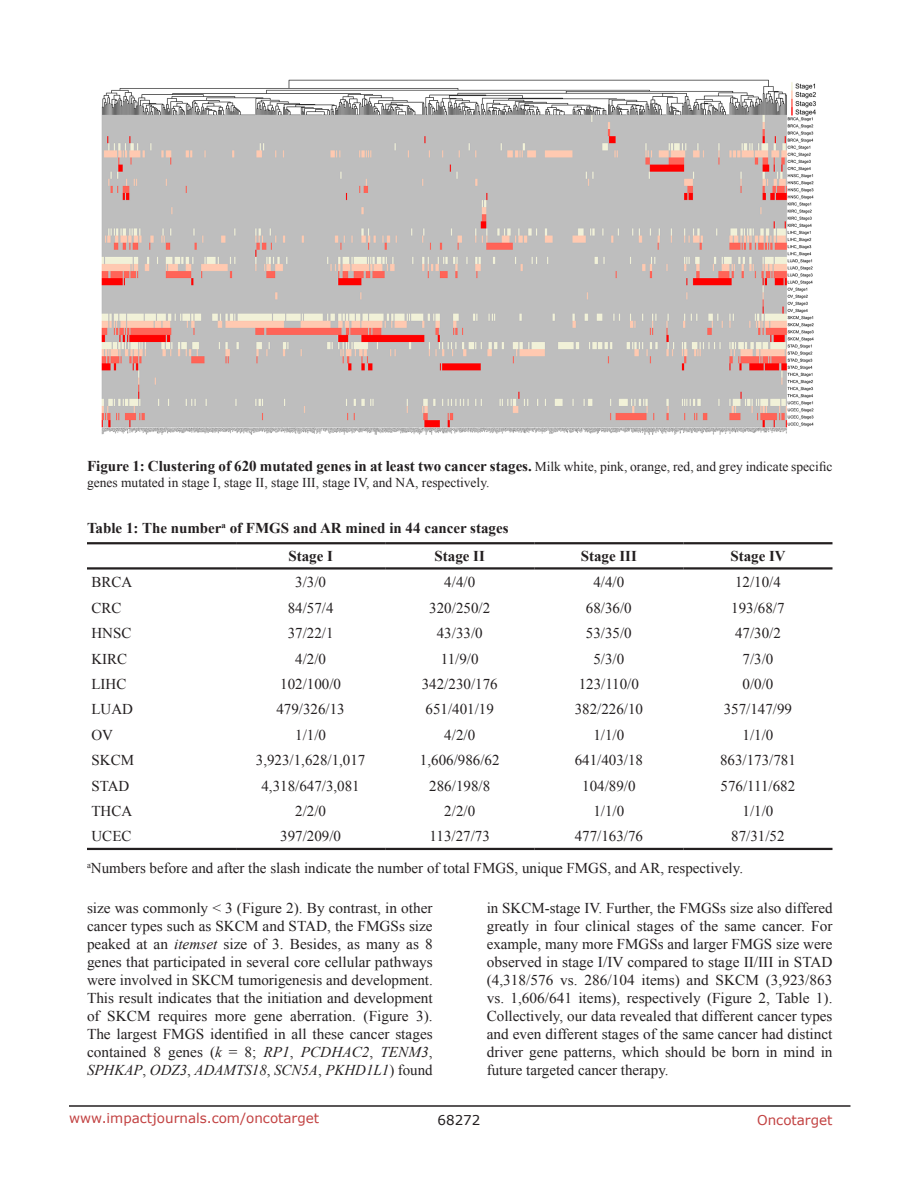
<style>
.page{position:relative;width:918px;height:1188px;background:#fff}
.page>*{position:absolute;margin:0;border:0;box-sizing:border-box;transform-origin:0 0}
.BodyText{font:15px/18px "Times New Roman";color:#231f20;text-align:justify}
.TableText1_Center{font:15px "Times New Roman";color:#231f20}
.TableText1{font:15px "Times New Roman";color:#231f20}
.figuretext{font:700 15px "Times New Roman";color:#231f20}
.Table_head{font:700 15px "Times New Roman";color:#231f20}
.Table_head_centre{font:700 15px "Times New Roman";color:#231f20}
.figuretext-2{font:13.5px "Times New Roman";color:#231f20}
.t1{font:13.5px "Verdana";color:#c24141}
.t2{font:13.5px "Verdana";color:#231f20}
.s1{font-weight:400;font-size:13.5px}
.s2{font-style:italic}
</style>
<div class="page">
<hr style="left:69px;top:1105px;width:781px;height:2px;background:#231f20">
<img style="left:101px;top:79px;width:715px;height:356px">
<svg style="left:87px;top:544px;width:745px;height:1px"></svg>
<hr style="left:87px;top:542px;width:149px;height:2px;background:#231f20">
<hr style="left:236px;top:542px;width:149px;height:2px;background:#231f20">
<hr style="left:385px;top:542px;width:149px;height:2px;background:#231f20">
<hr style="left:534px;top:542px;width:149px;height:2px;background:#231f20">
<hr style="left:683px;top:542px;width:150px;height:2px;background:#231f20">
<hr style="left:87px;top:567px;width:149px;height:3px;background:#231f20">
<hr style="left:236px;top:567px;width:149px;height:3px;background:#231f20">
<hr style="left:385px;top:567px;width:149px;height:3px;background:#231f20">
<hr style="left:534px;top:567px;width:149px;height:3px;background:#231f20">
<hr style="left:683px;top:567px;width:150px;height:3px;background:#231f20">
<hr style="left:87px;top:848px;width:149px;height:2px;background:#231f20">
<hr style="left:236px;top:848px;width:149px;height:2px;background:#231f20">
<hr style="left:385px;top:848px;width:149px;height:2px;background:#231f20">
<hr style="left:534px;top:848px;width:149px;height:2px;background:#231f20">
<hr style="left:683px;top:848px;width:150px;height:2px;background:#231f20">
<p class="figuretext" style="left:87px;top:455px;width:747px">Figure 1: Clustering of 620 mutated genes in at least two cancer stages. <span class="s1">Milk white, pink, orange, red, and grey indicate specific</span></p>
<p class="figuretext-2" style="left:87px;top:473px;width:404px">genes mutated in stage I, stage II, stage III, stage IV, and NA, respectively.</p>
<p class="Table_head" style="left:87px;top:518px;width:423px">Table 1: The number<sup>a</sup> of FMGS and AR mined in 44 cancer stages</p>
<p class="Table_head_centre" style="left:288px;top:546px;width:46px">Stage I</p>
<p class="Table_head_centre" style="left:435px;top:546px;width:52px">Stage II</p>
<p class="Table_head_centre" style="left:581px;top:546px;width:58px">Stage III</p>
<p class="Table_head_centre" style="left:730px;top:546px;width:57px">Stage IV</p>
<p class="TableText1" style="left:92px;top:572px;width:42px">BRCA</p>
<p class="TableText1_Center" style="left:295px;top:572px;width:32px">3/3/0</p>
<p class="TableText1_Center" style="left:444px;top:572px;width:32px">4/4/0</p>
<p class="TableText1_Center" style="left:593px;top:572px;width:32px">4/4/0</p>
<p class="TableText1_Center" style="left:735px;top:572px;width:47px">12/10/4</p>
<p class="TableText1" style="left:92px;top:598px;width:32px">CRC</p>
<p class="TableText1_Center" style="left:288px;top:598px;width:47px">84/57/4</p>
<p class="TableText1_Center" style="left:429px;top:598px;width:62px">320/250/2</p>
<p class="TableText1_Center" style="left:586px;top:598px;width:47px">68/36/0</p>
<p class="TableText1_Center" style="left:731px;top:598px;width:55px">193/68/7</p>
<p class="TableText1" style="left:92px;top:623px;width:42px">HNSC</p>
<p class="TableText1_Center" style="left:288px;top:623px;width:47px">37/22/1</p>
<p class="TableText1_Center" style="left:437px;top:623px;width:47px">43/33/0</p>
<p class="TableText1_Center" style="left:586px;top:623px;width:47px">53/35/0</p>
<p class="TableText1_Center" style="left:735px;top:623px;width:47px">47/30/2</p>
<p class="TableText1" style="left:92px;top:649px;width:37px">KIRC</p>
<p class="TableText1_Center" style="left:295px;top:649px;width:32px">4/2/0</p>
<p class="TableText1_Center" style="left:441px;top:649px;width:39px">11/9/0</p>
<p class="TableText1_Center" style="left:593px;top:649px;width:32px">5/3/0</p>
<p class="TableText1_Center" style="left:743px;top:649px;width:32px">7/3/0</p>
<p class="TableText1" style="left:92px;top:674px;width:36px">LIHC</p>
<p class="TableText1_Center" style="left:280px;top:674px;width:62px">102/100/0</p>
<p class="TableText1_Center" style="left:422px;top:674px;width:77px">342/230/176</p>
<p class="TableText1_Center" style="left:579px;top:674px;width:62px">123/110/0</p>
<p class="TableText1_Center" style="left:743px;top:674px;width:32px">0/0/0</p>
<p class="TableText1" style="left:92px;top:699px;width:43px">LUAD</p>
<p class="TableText1_Center" style="left:276px;top:699px;width:70px">479/326/13</p>
<p class="TableText1_Center" style="left:426px;top:699px;width:70px">651/401/19</p>
<p class="TableText1_Center" style="left:575px;top:699px;width:70px">382/226/10</p>
<p class="TableText1_Center" style="left:724px;top:699px;width:70px">357/147/99</p>
<p class="TableText1" style="left:92px;top:725px;width:23px">OV</p>
<p class="TableText1_Center" style="left:295px;top:725px;width:32px">1/1/0</p>
<p class="TableText1_Center" style="left:444px;top:725px;width:32px">4/2/0</p>
<p class="TableText1_Center" style="left:593px;top:725px;width:32px">1/1/0</p>
<p class="TableText1_Center" style="left:743px;top:725px;width:32px">1/1/0</p>
<p class="TableText1" style="left:92px;top:750px;width:44px">SKCM</p>
<p class="TableText1_Center" style="left:256px;top:750px;width:111px">3,923/1,628/1,017</p>
<p class="TableText1_Center" style="left:420px;top:750px;width:81px">1,606/986/62</p>
<p class="TableText1_Center" style="left:575px;top:750px;width:70px">641/403/18</p>
<p class="TableText1_Center" style="left:720px;top:750px;width:77px">863/173/781</p>
<p class="TableText1" style="left:92px;top:776px;width:39px">STAD</p>
<p class="TableText1_Center" style="left:261px;top:776px;width:100px">4,318/647/3,081</p>
<p class="TableText1_Center" style="left:429px;top:776px;width:62px">286/198/8</p>
<p class="TableText1_Center" style="left:582px;top:776px;width:55px">104/89/0</p>
<p class="TableText1_Center" style="left:721px;top:776px;width:76px">576/111/682</p>
<p class="TableText1" style="left:92px;top:801px;width:42px">THCA</p>
<p class="TableText1_Center" style="left:295px;top:801px;width:32px">2/2/0</p>
<p class="TableText1_Center" style="left:444px;top:801px;width:32px">2/2/0</p>
<p class="TableText1_Center" style="left:593px;top:801px;width:32px">1/1/0</p>
<p class="TableText1_Center" style="left:743px;top:801px;width:32px">1/1/0</p>
<p class="TableText1" style="left:92px;top:826px;width:42px">UCEC</p>
<p class="TableText1" style="left:280px;top:826px;width:62px">397/209/0</p>
<p class="TableText1" style="left:430px;top:826px;width:62px">113/27/73</p>
<p class="TableText1" style="left:575px;top:826px;width:70px">477/163/76</p>
<p class="TableText1" style="left:731px;top:826px;width:55px">87/31/52</p>
<p class="TableText1" style="left:87px;top:857px;width:658px"><sup>a</sup>Numbers before and after the slash indicate the number of total FMGS, unique FMGS, and AR, respectively.</p>
<p class="BodyText" style="left:87px;top:899px;width:347px">size was commonly &lt; 3 (Figure 2). By contrast, in other cancer types such as SKCM and STAD, the FMGSs size peaked at an <span class="s2">itemset</span> size of 3. Besides, as many as 8 genes that participated in several core cellular pathways were involved in SKCM tumorigenesis and development.<br>This result indicates that the initiation and development of SKCM requires more gene aberration. (Figure 3).<br>The largest FMGS identified in all these cancer stages contained 8 genes (<span class="s2">k</span> = 8; <span class="s2">RP1</span>, <span class="s2">PCDHAC2</span>, <span class="s2">TENM3</span>, <span class="s2">SPHKAP</span>, <span class="s2">ODZ3</span>, <span class="s2">ADAMTS18</span>, <span class="s2">SCN5A</span>, <span class="s2">PKHD1L1</span>) found</p>
<p class="BodyText" style="left:487px;top:899px;width:347px">in SKCM-stage IV. Further, the FMGSs size also differed greatly in four clinical stages of the same cancer. For example, many more FMGSs and larger FMGS size were observed in stage I/IV compared to stage II/III in STAD (4,318/576 vs. 286/104 items) and SKCM (3,923/863 vs. 1,606/641 items), respectively (Figure 2, Table 1).<br>Collectively, our data revealed that different cancer types and even different stages of the same cancer had distinct driver gene patterns, which should be born in mind in future targeted cancer therapy.</p>
<p class="t1" style="left:69px;top:1109px;width:252px">www.impactjournals.com/oncotarget</p>
<p class="t2" style="left:438px;top:1111px;width:44px">68272</p>
<p class="t1" style="left:757px;top:1111px;width:77px">Oncotarget</p>
</div>
